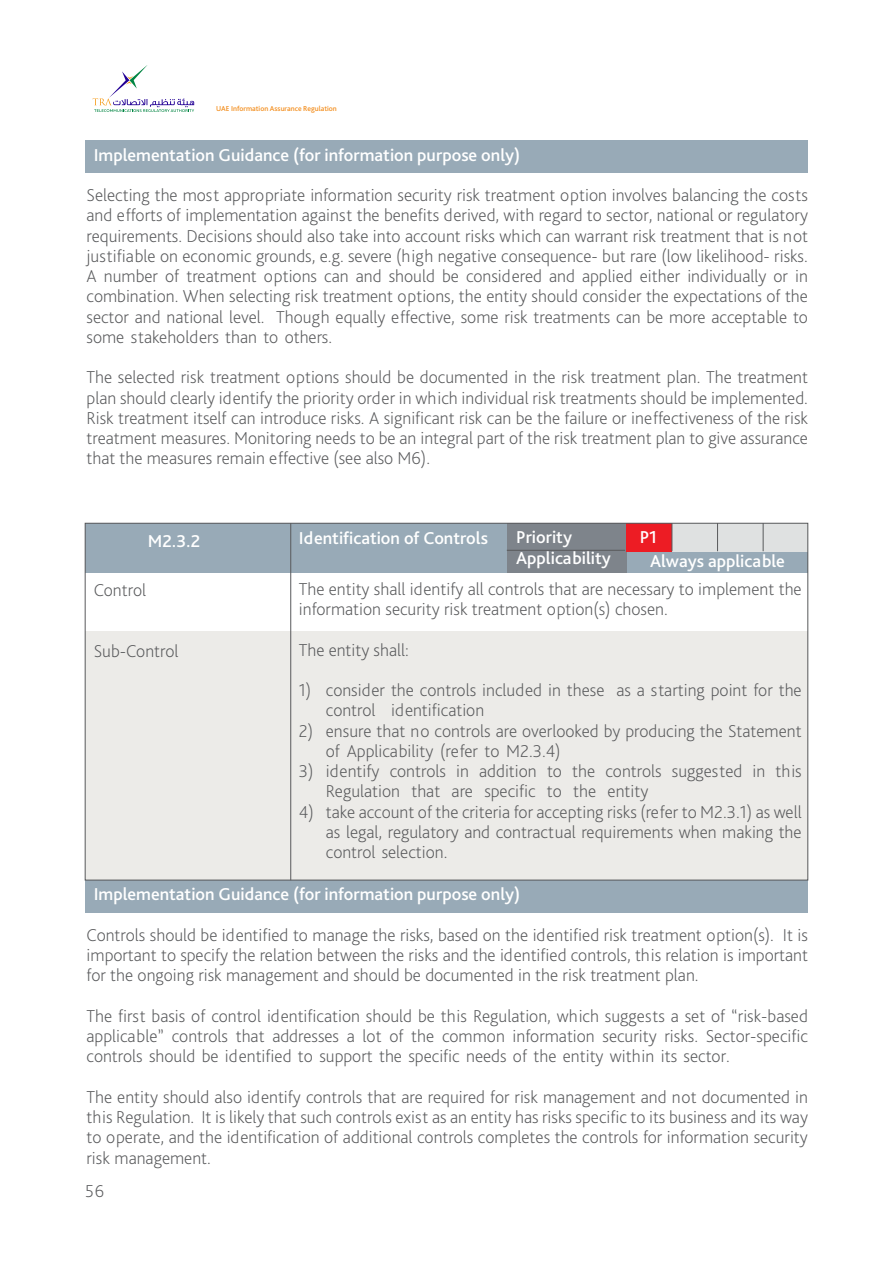
<style>
.page{position:relative;width:893px;height:1263px;background:#fff}
.page>*{position:absolute;margin:0;border:0;box-sizing:border-box;transform-origin:0 0}
.t1{font:200 18px/20.2px "Bliss Pro";color:#58595b;text-align:justify}
.t2{font:500 18px/21px "Bliss Pro";color:#fff}
.t3{font:500 7.5px "Bliss Pro";color:#f38e1e}
</style>
<div class="page">
<svg style="left:93px;top:65px;width:101px;height:47px"></svg>
<div style="left:85px;top:631px;width:723px;height:249px;background:#ecebe8"></div>
<div style="left:85px;top:523px;width:723px;height:50px;background:#98aab7"></div>
<div style="left:85px;top:140px;width:723px;height:33px;background:#98aab7"></div>
<div style="left:85px;top:880px;width:723px;height:32px;background:#98aab7"></div>
<div style="left:507px;top:523px;width:119px;height:50px;background:#7e848b"></div>
<hr style="left:290px;top:523px;width:1px;height:357px;background:#58595b">
<div style="left:626px;top:523px;width:46px;height:28px;background:#ed1c24"></div>
<div style="left:672px;top:523px;width:45px;height:28px;background:#dfe1e1"></div>
<div style="left:717px;top:523px;width:46px;height:28px;background:#dfe1e1"></div>
<div style="left:763px;top:523px;width:45px;height:28px;background:#dfe1e1"></div>
<svg style="left:672px;top:525px;width:1px;height:26px"></svg>
<svg style="left:717px;top:525px;width:1px;height:26px"></svg>
<hr style="left:507px;top:550px;width:118px;height:1px;background:#58595b">
<svg style="left:763px;top:525px;width:1px;height:26px"></svg>
<p class="t3" style="left:216px;top:104px;width:122px">UAE Information Assurance Regulation</p>
<p class="t2" style="left:94px;top:144px;width:428px">Implementation Guidance (for information purpose only)</p>
<p class="t1" style="left:87px;top:184px;width:723px">Selecting the most appropriate information security risk treatment option involves balancing the costs and efforts of implementation against the benefits derived, with regard to sector, national or regulatory requirements. Decisions should also take into account risks which can warrant risk treatment that is not justifiable on economic grounds, e.g. severe (high negative consequence- but rare (low likelihood- risks.<br>A number of treatment options can and should be considered and applied either individually or in combination. When selecting risk treatment options, the entity should consider the expectations of the sector and national level. Though equally effective, some risk treatments can be more acceptable to some stakeholders than to others.</p>
<p class="t1" style="left:87px;top:367px;width:723px">The selected risk treatment options should be documented in the risk treatment plan. The treatment plan should clearly identify the priority order in which individual risk treatments should be implemented.<br>Risk treatment itself can introduce risks. A significant risk can be the failure or ineffectiveness of the risk treatment measures. Monitoring needs to be an integral part of the risk treatment plan to give assurance that the measures remain effective (see also M6).</p>
<p class="t2" style="left:148px;top:530px;width:54px">M2.3.2</p>
<p class="t2" style="left:299px;top:527px;width:191px">Identification of Controls</p>
<p class="t2" style="left:516px;top:526px;width:96px">Priority<br>Applicability</p>
<p class="t2" style="left:640px;top:526px;width:19px">P1</p>
<p class="t2" style="left:650px;top:550px;width:136px">Always applicable</p>
<p class="t1" style="left:94px;top:579px;width:54px">Control</p>
<p class="t1" style="left:94px;top:640px;width:86px">Sub-Control</p>
<p class="t1" style="left:299px;top:578px;width:504px">The entity shall identify all controls that are necessary to implement the information security risk treatment option(s) chosen.</p>
<p class="t1" style="left:299px;top:639px;width:111px">The entity shall:</p>
<p class="t1" style="left:326px;top:680px;width:477px;text-indent:-27px">1) consider the controls included in these as a starting point for the control identification</p>
<p class="t1" style="left:326px;top:720px;width:477px;text-indent:-27px">2) ensure that no controls are overlooked by producing the Statement of Applicability (refer to M2.3.4)</p>
<p class="t1" style="left:326px;top:761px;width:477px;text-indent:-27px">3) identify controls in addition to the controls suggested in this<br>Regulation that are specific to the entity</p>
<p class="t1" style="left:326px;top:801px;width:477px;text-indent:-27px">4) take account of the criteria for accepting risks (refer to M2.3.1) as well as legal, regulatory and contractual requirements when making the control selection.</p>
<p class="t2" style="left:94px;top:883px;width:428px">Implementation Guidance (for information purpose only)</p>
<p class="t1" style="left:87px;top:924px;width:723px">Controls should be identified to manage the risks, based on the identified risk treatment option(s). It is important to specify the relation between the risks and the identified controls, this relation is important for the ongoing risk management and should be documented in the risk treatment plan.</p>
<p class="t1" style="left:87px;top:1005px;width:723px">The first basis of control identification should be this Regulation, which suggests a set of “risk-based applicable” controls that addresses a lot of the common information security risks. Sector-specific controls should be identified to support the specific needs of the entity within its sector.</p>
<p class="t1" style="left:87px;top:1086px;width:723px">The entity should also identify controls that are required for risk management and not documented in this Regulation. It is likely that such controls exist as an entity has risks specific to its business and its way to operate, and the identification of additional controls completes the controls for information security risk management.</p>
<p class="t1" style="left:85px;top:1180px;width:21px">56</p>
</div>
